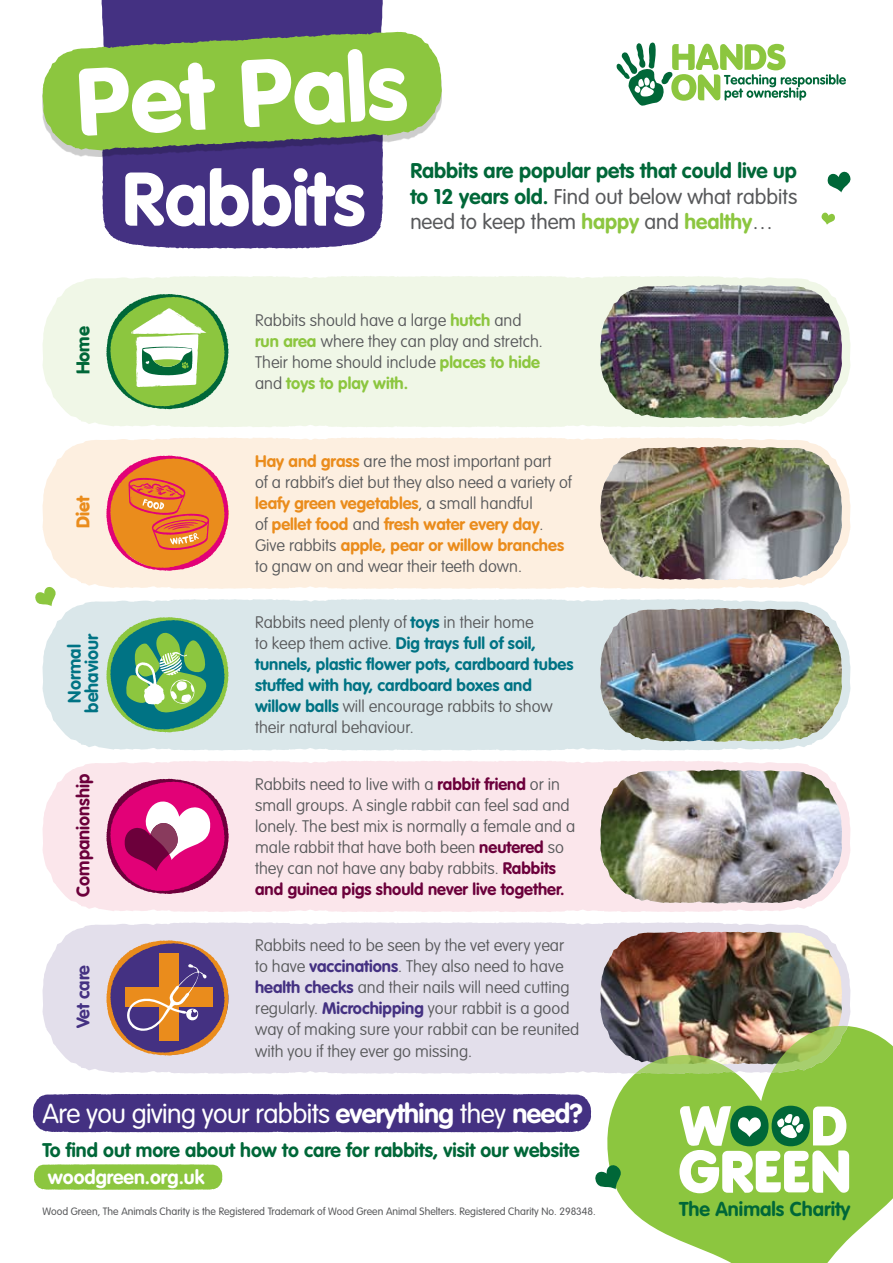
<style>
.page{position:relative;width:893px;height:1263px;background:#fff}
.page>*{position:absolute;margin:0;border:0;box-sizing:border-box;transform-origin:0 0}
.t1{font:900 93.45px "Wood Green";color:#fff}
.t2{font:900 74.1px "Wood Green";color:#fff}
.t3{font:300 27px "VAG Rounded";letter-spacing:-.02em;color:#fff}
.t4{font:700 21px/25.5px "VAG Rounded";color:#006738;text-align:justify}
.t5{font:700 19.8px "VAG Rounded";color:#006738}
.t6{font:700 19.5px "VAG Rounded";color:#006738}
.t7{font:700 19.5px "VAG Rounded";color:#fff}
.t8{font:700 18px/17.4px "VAG Rounded";color:#007384;text-align:center}
.t9{font:700 18px "VAG Rounded";color:#6c003b}
.t10{font:700 18px "VAG Rounded";color:#443182}
.t11{font:900 18px "Wood Green";color:#006738}
.t12{font:900 18px "Wood Green";color:#ea8c1c}
.t13{font:100 16.5px/21px "VAG Rounded";color:#58595b}
.t14{font:700 16.5px/21px "VAG Rounded";color:#007384}
.t15{font:300 10.5px "VAG Rounded";color:#58595b}
.s1{font-weight:300;color:#58595b}
.s2{color:#8cc63f}
.s3{font-weight:700;color:#8cc63f}
.s4{font-weight:700;color:#ea8c1c}
.s5{font-weight:100;color:#58595b}
.s6{font-weight:700;color:#6c003b}
.s7{font-weight:700;color:#443182}
.s8{font-weight:700}
</style>
<div class="page">
<div style="left:33px;top:1094px;width:558px;height:38px;background:#443182"></div>
<svg style="left:607px;top:1026px;width:286px;height:237px;fill:#8cc63f"></svg>
<svg style="left:679px;top:1106px;width:170px;height:87px"></svg>
<svg style="left:595px;top:1164px;width:27px;height:25px"></svg>
<svg style="left:34px;top:1164px;width:188px;height:26px"></svg>
<div style="left:43px;top:276px;width:807px;height:151px;background:#f0f7e7"></div>
<div style="left:43px;top:438px;width:807px;height:151px;background:#fdefe0"></div>
<div style="left:43px;top:599px;width:807px;height:151px;background:#dae7ea"></div>
<div style="left:43px;top:761px;width:807px;height:151px;background:#fbe6eb"></div>
<div style="left:43px;top:922px;width:807px;height:152px;background:#e3dfeb"></div>
<svg style="left:106px;top:294px;width:123px;height:115px"></svg>
<svg style="left:106px;top:779px;width:123px;height:115px"></svg>
<svg style="left:106px;top:617px;width:123px;height:115px"></svg>
<svg style="left:106px;top:456px;width:122px;height:115px"></svg>
<svg style="left:106px;top:940px;width:123px;height:115px"></svg>
<svg style="left:35px;top:586px;width:22px;height:20px"></svg>
<svg style="left:827px;top:171px;width:24px;height:21px"></svg>
<svg style="left:821px;top:212px;width:14px;height:13px"></svg>
<img style="left:723px;top:285px;width:119px;height:133px">
<img style="left:600px;top:285px;width:123px;height:133px">
<img style="left:723px;top:446px;width:119px;height:134px">
<img style="left:600px;top:446px;width:123px;height:134px">
<img style="left:600px;top:608px;width:242px;height:134px">
<img style="left:600px;top:608px;width:123px;height:133px">
<svg style="left:723px;top:770px;width:119px;height:133px"></svg>
<img style="left:600px;top:770px;width:123px;height:133px">
<div style="left:101px;top:0;width:282px;height:249px;background:#443182"></div>
<div style="left:42px;top:38px;width:400px;height:119px;background:#000;opacity:.2"></div>
<svg style="left:43px;top:32px;width:399px;height:118px;fill:#8cc63f"></svg>
<svg style="left:616px;top:43px;width:230px;height:63px"></svg>
<img style="left:600px;top:932px;width:248px;height:142px">
<h1 class="t1" style="left:74px;top:46px;width:332px;rotate:-3deg">Pet Pals</h1>
<h2 class="t2" style="left:122px;top:154px;width:244px">Rabbits</h2>
<p class="t4" style="left:410px;top:158px;width:388px">Rabbits are popular pets that could live up to 12 years old. <span class="s1">Find out below what rabbits need to keep them</span> <span class="s2">happy</span> <span class="s1">and</span> <span class="s2">healthy</span><span class="s1">…</span></p>
<p class="t11" style="left:72px;top:374px;width:50px;rotate:-90deg">Home</p>
<p class="t12" style="left:72px;top:528px;width:34px;rotate:-90deg">Diet</p>
<p class="t8" style="left:66px;top:713px;width:81px;rotate:-90deg">Normal behaviour</p>
<p class="t9" style="left:73px;top:896px;width:125px;rotate:-90deg">Companionship</p>
<p class="t10" style="left:73px;top:1028px;width:65px;rotate:-90deg">Vet care</p>
<p class="t13" style="left:255px;top:310px;width:289px">Rabbits should have a large <span class="s3">hutch</span> and <span class="s3">run area</span> where they can play and stretch.<br>Their home should include <span class="s3">places to hide </span>and <span class="s3">toys to play with.</span></p>
<p class="t13" style="left:255px;top:450px;width:318px"><span class="s4">Hay and grass</span> are the most important part<br>of a rabbit’s diet but they also need a variety of <span class="s4">leafy green vegetables</span>, a small handful<br>of <span class="s4">pellet food</span> and <span class="s4">fresh water every day</span>.<br>Give rabbits <span class="s4">apple, pear or willow branches </span>to gnaw on and wear their teeth down.</p>
<p class="t14" style="left:255px;top:612px;width:320px"><span class="s5">Rabbits need plenty of</span> toys <span class="s5">in their home<br>to keep them active.</span> Dig trays full of soil, tunnels, plastic flower pots, cardboard tubes stuffed with hay, cardboard boxes and willow balls <span class="s5">will encourage rabbits to show their natural behaviour.</span></p>
<p class="t13" style="left:255px;top:773px;width:322px">Rabbits need to live with a <span class="s6">rabbit friend</span> or in small groups. A single rabbit can feel sad and lonely. The best mix is normally a female and a male rabbit that have both been <span class="s6">neutered</span> so they can not have any baby rabbits. <span class="s6">Rabbits and guinea pigs should never live together.</span></p>
<p class="t13" style="left:255px;top:935px;width:326px">Rabbits need to be seen by the vet every year to have <span class="s7">vaccinations</span>. They also need to have <span class="s7">health checks</span> and their nails will need cutting regularly. <span class="s7">Microchipping</span> your rabbit is a good way of making sure your rabbit can be reunited with you if they ever go missing.</p>
<h3 class="t3" style="left:43px;top:1098px;width:542px">Are you giving your rabbits <span class="s8">everything</span> they <span class="s8">need?</span></h3>
<p class="t6" style="left:43px;top:1138px;width:539px">To find out more about how to care for rabbits, visit our website</p>
<p class="t7" style="left:48px;top:1165px;width:158px">woodgreen.org.uk</p>
<p class="t15" style="left:43px;top:1205px;width:555px">Wood Green, The Animals Charity is the Registered Trademark of Wood Green Animal Shelters. Registered Charity No. 298348.</p>
<p class="t5" style="left:679px;top:1197px;width:173px">The Animals Charity</p>
</div>
